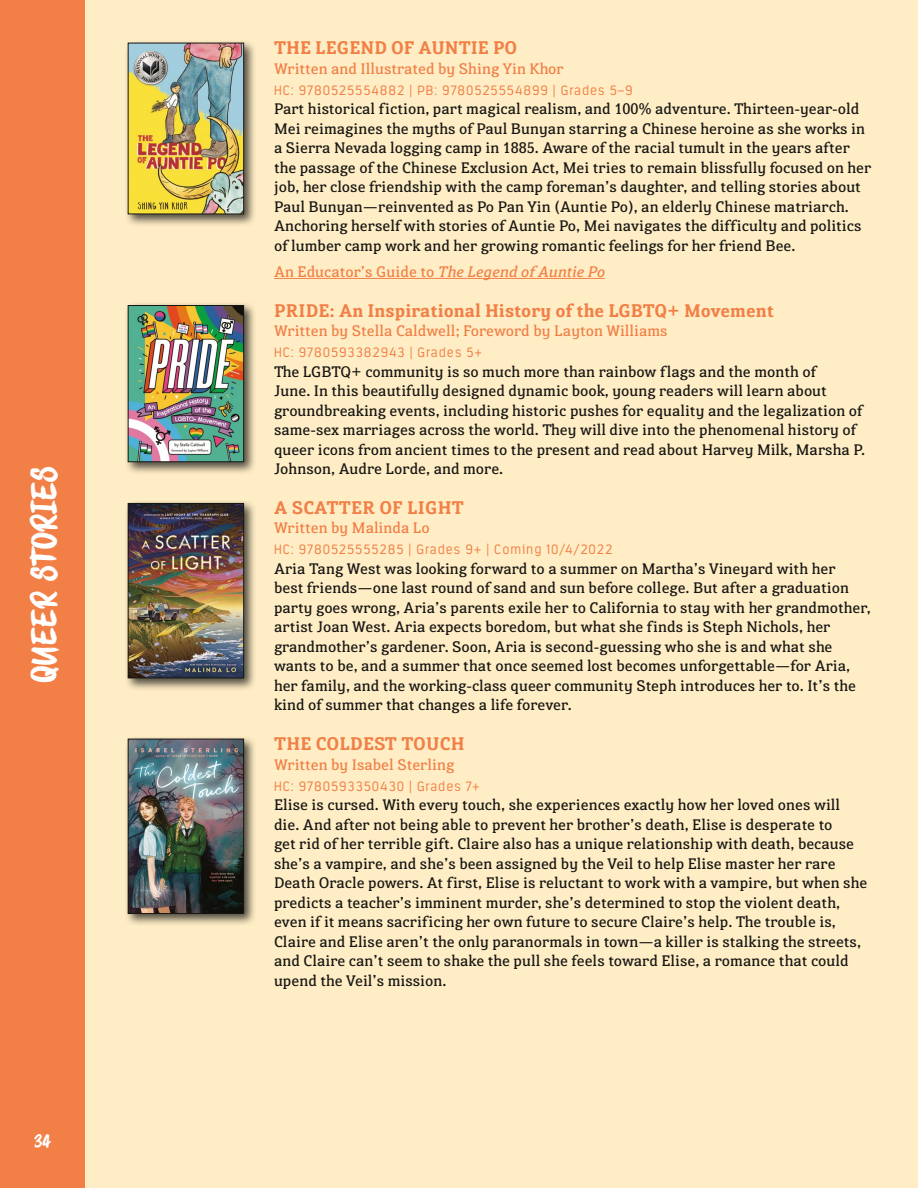
<style>
.page{position:relative;width:918px;height:1188px;background:#fff}
.page>*{position:absolute;margin:0;border:0;box-sizing:border-box;transform-origin:0 0}
.t1{font:33px "STAYBOLD";letter-spacing:.015em;color:#fff}
.Book_-_BODY{font:700 18px "Susan Classic";color:#f17f46}
.t2{font:16.5px "STAYBOLD";color:#fff}
.Book_-_BODY-2{font:15px/19.5px "Susan Classic";color:#171714}
.Book_-_BODY-3{font:15px "Susan Classic";color:#f17f46}
.Book_-_BODY-4{font:300 13.5px "Estandar Rd";letter-spacing:.075em;color:#f17f46}
.s1{font-style:italic}
</style>
<div class="page">
<div style="left:0;top:0;width:884px;height:1188px;background:#f17f46"></div>
<div style="left:85px;top:0;width:833px;height:1188px;background:#ffedc5"></div>
<hr style="left:274px;top:278px;width:331px;height:1px;background:#f17f46">
<div style="left:124px;top:39px;width:133px;height:188px;background:#171714;opacity:.75"></div>
<img style="left:130px;top:45px;width:112px;height:167px">
<div style="left:128px;top:43px;width:116px;height:171px;border:1px solid #171714"></div>
<div style="left:124px;top:735px;width:133px;height:192px;background:#171714;opacity:.75"></div>
<img style="left:130px;top:741px;width:112px;height:171px">
<div style="left:128px;top:739px;width:116px;height:175px;border:1px solid #171714"></div>
<div style="left:124px;top:302px;width:133px;height:173px;background:#171714;opacity:.75"></div>
<img style="left:130px;top:307px;width:112px;height:153px">
<div style="left:128px;top:305px;width:116px;height:157px;border:1px solid #171714"></div>
<div style="left:124px;top:500px;width:133px;height:191px;background:#171714;opacity:.75"></div>
<img style="left:130px;top:505px;width:112px;height:171px">
<div style="left:128px;top:503px;width:116px;height:175px;border:1px solid #171714"></div>
<h1 class="t1" style="left:25px;top:683px;width:218px;rotate:-90deg">QUEER STORIES</h1>
<p class="t2" style="left:35px;top:1132px;width:18px">34</p>
<p class="Book_-_BODY" style="left:274px;top:36px;width:245px">THE LEGEND OF AUNTIE PO</p>
<p class="Book_-_BODY-3" style="left:274px;top:58px;width:291px">Written and Illustrated by Shing Yin Khor</p>
<p class="Book_-_BODY-4" style="left:274px;top:82px;width:360px">HC: 9780525554882 | PB: 9780525554899 | Grades 5–9</p>
<p class="Book_-_BODY-2" style="left:274px;top:99px;width:599px">Part historical fiction, part magical realism, and 100% adventure. Thirteen-year-old Mei reimagines the myths of Paul Bunyan starring a Chinese heroine as she works in a Sierra Nevada logging camp in 1885. Aware of the racial tumult in the years after the passage of the Chinese Exclusion Act, Mei tries to remain blissfully focused on her job, her close friendship with the camp foreman’s daughter, and telling stories about Paul Bunyan—reinvented as Po Pan Yin (Auntie Po), an elderly Chinese matriarch.<br>Anchoring herself with stories of Auntie Po, Mei navigates the difficulty and politics of lumber camp work and her growing romantic feelings for her friend Bee.</p>
<p class="Book_-_BODY-3" style="left:274px;top:261px;width:332px">An Educator’s Guide to <span class="s1">The Legend of Auntie Po</span></p>
<p class="Book_-_BODY" style="left:274px;top:298px;width:501px">PRIDE: An Inspirational History of the LGBTQ+ Movement</p>
<p class="Book_-_BODY-3" style="left:274px;top:321px;width:395px">Written by Stella Caldwell; Foreword by Layton Williams</p>
<p class="Book_-_BODY-4" style="left:274px;top:345px;width:210px">HC: 9780593382943 | Grades 5+</p>
<p class="Book_-_BODY-2" style="left:274px;top:361px;width:593px">The LGBTQ+ community is so much more than rainbow flags and the month of<br>June. In this beautifully designed dynamic book, young readers will learn about groundbreaking events, including historic pushes for equality and the legalization of same-sex marriages across the world. They will dive into the phenomenal history of queer icons from ancient times to the present and read about Harvey Milk, Marsha P.<br>Johnson, Audre Lorde, and more.</p>
<p class="Book_-_BODY" style="left:274px;top:495px;width:191px">A SCATTER OF LIGHT</p>
<p class="Book_-_BODY-3" style="left:274px;top:518px;width:157px">Written by Malinda Lo</p>
<p class="Book_-_BODY-4" style="left:274px;top:542px;width:340px">HC: 9780525555285 | Grades 9+ | Coming 10/4/2022</p>
<p class="Book_-_BODY-2" style="left:274px;top:559px;width:598px">Aria Tang West was looking forward to a summer on Martha’s Vineyard with her<br>best friends—one last round of sand and sun before college. But after a graduation party goes wrong, Aria’s parents exile her to California to stay with her grandmother, artist Joan West. Aria expects boredom, but what she finds is Steph Nichols, her grandmother’s gardener. Soon, Aria is second-guessing who she is and what she wants to be, and a summer that once seemed lost becomes unforgettable—for Aria, her family, and the working-class queer community Steph introduces her to. It’s the kind of summer that changes a life forever.</p>
<p class="Book_-_BODY" style="left:274px;top:732px;width:192px">THE COLDEST TOUCH</p>
<p class="Book_-_BODY-3" style="left:274px;top:754px;width:182px">Written by Isabel Sterling</p>
<p class="Book_-_BODY-4" style="left:274px;top:778px;width:207px">HC: 9780593350430 | Grades 7+</p>
<p class="Book_-_BODY-2" style="left:274px;top:795px;width:595px">Elise is cursed. With every touch, she experiences exactly how her loved ones will die. And after not being able to prevent her brother’s death, Elise is desperate to<br>get rid of her terrible gift. Claire also has a unique relationship with death, because she’s a vampire, and she’s been assigned by the Veil to help Elise master her rare Death Oracle powers. At first, Elise is reluctant to work with a vampire, but when she predicts a teacher’s imminent murder, she’s determined to stop the violent death, even if it means sacrificing her own future to secure Claire’s help. The trouble is, Claire and Elise aren’t the only paranormals in town—a killer is stalking the streets, and Claire can’t seem to shake the pull she feels toward Elise, a romance that could upend the Veil’s mission.</p>
</div>
